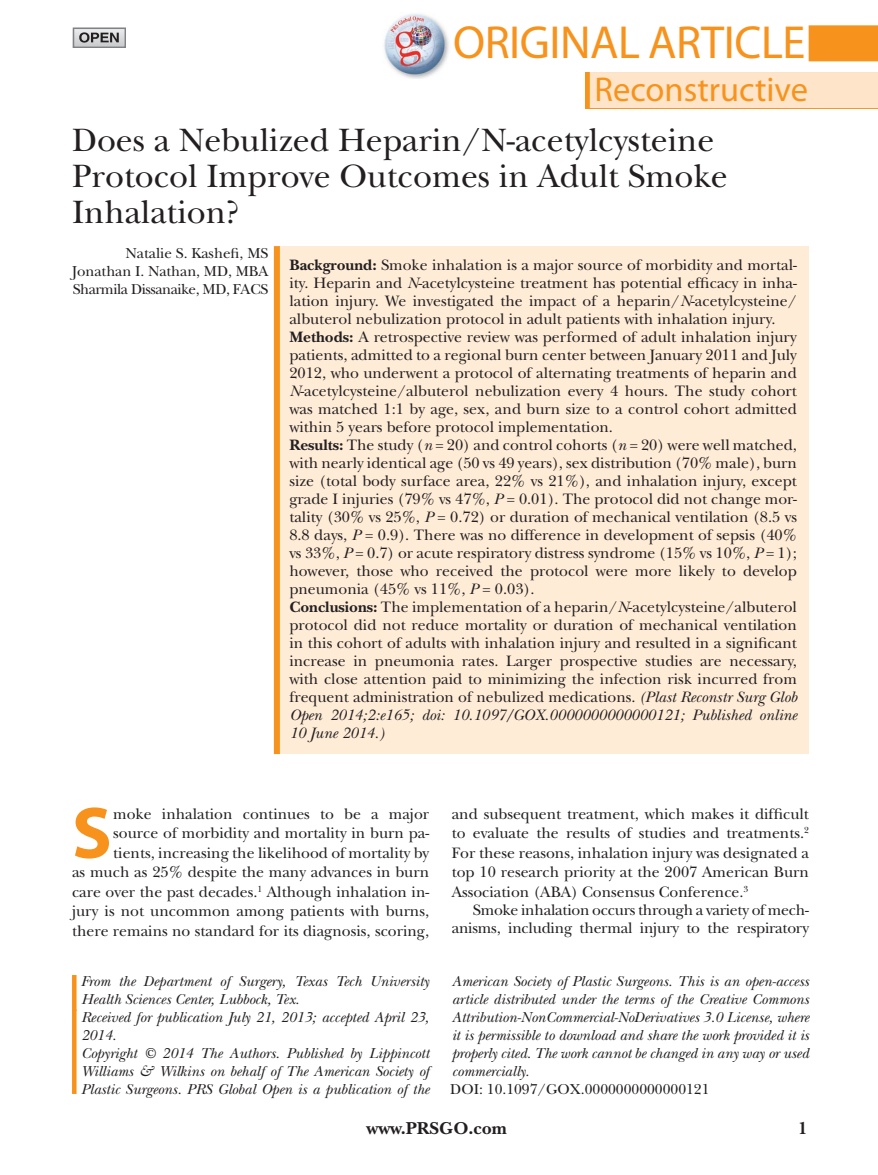
<style>
.page{position:relative;width:878px;height:1175px;background:#fff}
.page>*{position:absolute;margin:0;border:0;box-sizing:border-box;transform-origin:0 0}
.t1{font:700 73.65px "Myriad Pro";color:#f7931d}
.t2{font:46.5px "Myriad Pro";letter-spacing:-.01em;color:#f7931d}
.t3{font:34.5px "Myriad Pro";color:#f7931d}
.t4{font:33.75px/36px "New Baskerville";color:#231f20}
.t5{font:700 18px "New Baskerville";color:#231f20}
.t6{font:15.75px/18px "New Baskerville";color:#231f20;text-align:right}
.t7{font:italic 15px/18px "New Baskerville";color:#231f20}
.t8{font:15px/18px "New Baskerville";letter-spacing:-.005em;color:#231f20;text-align:justify}
.s1{font-weight:700}
.s2{font-style:italic}
</style>
<div class="page">
<img style="left:384px;top:12px;width:65px;height:66px">
<div style="left:73px;top:28px;width:52px;height:20px;border:2px solid #808285"></div>
<svg style="left:79px;top:32px;width:40px;height:11px"></svg>
<hr style="left:72px;top:1009px;width:4px;height:84px;background:#f7931d">
<hr style="left:72px;top:975px;width:4px;height:36px;background:#f7931d">
<div style="left:277px;top:246px;width:531px;height:508px;background:#feecd7"></div>
<div style="left:274px;top:246px;width:6px;height:508px;background:#f7931d"></div>
<div style="left:590px;top:72px;width:288px;height:36px;background:#fee5ca"></div>
<div style="left:808px;top:25px;width:69px;height:36px;background:#f7931d"></div>
<h2 class="t2" style="left:453px;top:14px;width:354px">Original Article</h2>
<h3 class="t3" style="left:594px;top:68px;width:215px">Reconstructive</h3>
<h3 class="t4" style="left:72px;top:122px;width:657px">Does a Nebulized Heparin/N-acetylcysteine<br>Protocol Improve Outcomes in Adult Smoke<br>Inhalation?</h3>
<p class="t8" style="left:72px;top:245px;width:198px;text-indent:53px">Natalie S. Kashefi, MS Jonathan I. Nathan, MD, MBA Sharmila Dissanaike, MD, FACS</p>
<p class="t6" style="left:289px;top:256px;width:509px;text-align:left"><span class="s1">Background:</span> Smoke inhalation is a major source of morbidity and mortal&shy;ity. Heparin and <span class="s2">N</span>-acetylcysteine treatment has potential efficacy in inha&shy;lation injury. We investigated the impact of a heparin/<span class="s2">N</span>-acetylcysteine/ albuterol nebulization protocol in adult patients with inhalation injury.<br><span class="s1">Methods:</span> A retrospective review was performed of adult inhalation injury patients, admitted to a regional burn center between January 2011 and July 2012, who underwent a protocol of alternating treatments of heparin and <span class="s2">N</span>-acetylcysteine/albuterol nebulization every 4 hours. The study cohort was matched 1:1 by age, sex, and burn size to a control cohort admitted within 5 years before protocol implementation.<br><span class="s1">Results:</span> The study (<span class="s2">n</span> = 20) and control cohorts (<span class="s2">n</span> = 20) were well matched, with nearly identical age (50 vs 49 years), sex distribution (70% male), burn size (total body surface area, 22% vs 21%), and inhalation injury, except grade I injuries (79% vs 47%, <span class="s2">P</span> = 0.01). The protocol did not change mor&shy;tality (30% vs 25%, <span class="s2">P</span> = 0.72) or duration of mechanical ventilation (8.5 vs 8.8 days, <span class="s2">P</span> = 0.9). There was no difference in development of sepsis (40% vs 33%, <span class="s2">P</span> = 0.7) or acute respiratory distress syndrome (15% vs 10%, <span class="s2">P</span> = 1); however, those who received the protocol were more likely to develop pneumonia (45% vs 11%, <span class="s2">P</span> = 0.03).<br><span class="s1">Conclusions:</span> The implementation of a heparin/<span class="s2">N</span>-acetylcysteine/albuterol protocol did not reduce mortality or duration of mechanical ventilation in this cohort of adults with inhalation injury and resulted in a significant increase in pneumonia rates. Larger prospective studies are necessary, with close attention paid to minimizing the infection risk incurred from frequent administration of nebulized medications. <span class="s2">(Plast Reconstr Surg Glob Open 2014;2:e165; doi: 10.1097/GOX.0000000000000121; Published online 10 June 2014.)</span></p>
<h1 class="t1" style="left:72px;top:785px;width:41px">S</h1>
<p class="t6" style="left:72px;top:804px;width:359px;line-height:19.5px">moke inhalation continues to be a major source of morbidity and mortality in burn pa&shy;tients, increasing the likelihood of mortality by<br>as much as 25% despite the many advances in burn care over the past decades.<sup>1</sup> Although inhalation in&shy;jury is not uncommon among patients with burns, there remains no standard for its diagnosis, scoring,</p>
<p class="t6" style="left:451px;top:804px;width:359px;line-height:19.5px;text-align:justify">and subsequent treatment, which makes it difficult to evaluate the results of studies and treatments.<sup>2<br></sup>For these reasons, inhalation injury was designated a top 10 research priority at the 2007 American Burn Association (ABA) Consensus Conference.<sup>3</sup></p>
<p class="t6" style="left:452px;top:900px;width:359px">Smoke inhalation occurs through a variety of mech&shy;anisms, including thermal injury to the respiratory</p>
<p class="t7" style="left:81px;top:972px;width:350px">From the Department of Surgery, Texas Tech University<br>Health Sciences Center, Lubbock, Tex.</p>
<p class="t7" style="left:81px;top:1008px;width:350px">Received for publication July 21, 2013; accepted April 23, 2014.<br>Copyright © 2014 The Authors. Published by Lippincott Williams &amp; Wilkins on behalf of The American Society of Plastic Surgeons. PRS Global Open is a publication of the</p>
<p class="t7" style="left:452px;top:972px;width:359px;text-align:justify">American Society of Plastic Surgeons. This is an open-access article distributed under the terms of the Creative Commons Attribution-NonCommercial-NoDerivatives 3.0 License, where it is permissible to download and share the work provided it is properly cited. The work cannot be changed in any way or used commercially.</p>
<p class="t8" style="left:450px;top:1080px;width:261px">DOI: 10.1097/GOX.0000000000000121</p>
<p class="t5" style="left:366px;top:1118px;width:142px">www.PRSGO.com</p>
<p class="t5" style="left:798px;top:1118px;width:11px">1</p>
</div>
